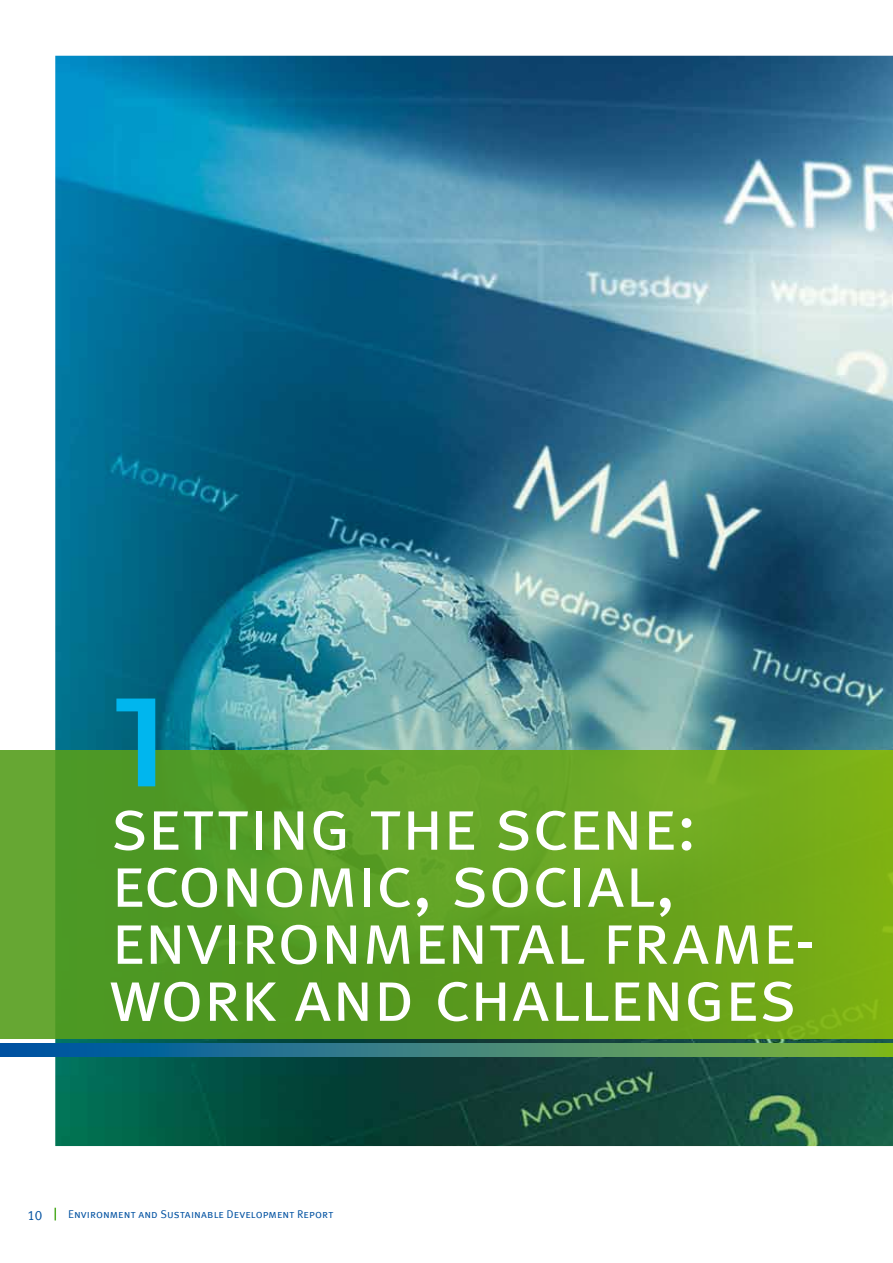
<style>
.page{position:relative;width:893px;height:1263px;background:#fff}
.page>*{position:absolute;margin:0;border:0;box-sizing:border-box;transform-origin:0 0}
.t1{font:180px "Sony Sketch EF";color:#00b6ee}
.t2{font:72px/57px "Meta Normal LF Caps";letter-spacing:-.015em;color:#fff}
.t3{font:13.5px "Meta Normal LF Caps";color:#0051a1}
.t4{font:11.25px "Meta Normal LF Caps";letter-spacing:.01em;color:#0051a1}
</style>
<div class="page">
<svg style="left:55px;top:1208px;width:1px;height:12px"></svg>
<img style="left:55px;top:56px;width:838px;height:1090px">
<svg style="left:0;top:751px;width:893px;height:288px"></svg>
<svg style="left:0;top:1043px;width:893px;height:13px"></svg>
<h1 class="t1" style="left:98px;top:641px;width:74px">1</h1>
<p class="t2" style="left:111px;top:795px;width:699px">setting the scene: economic, social, environmental frame&shy;work and challenges</p>
<p class="t3" style="left:27px;top:1208px;width:17px">10</p>
<p class="t4" style="left:68px;top:1208px;width:267px">Environment and Sustainable Development Report</p>
</div>
